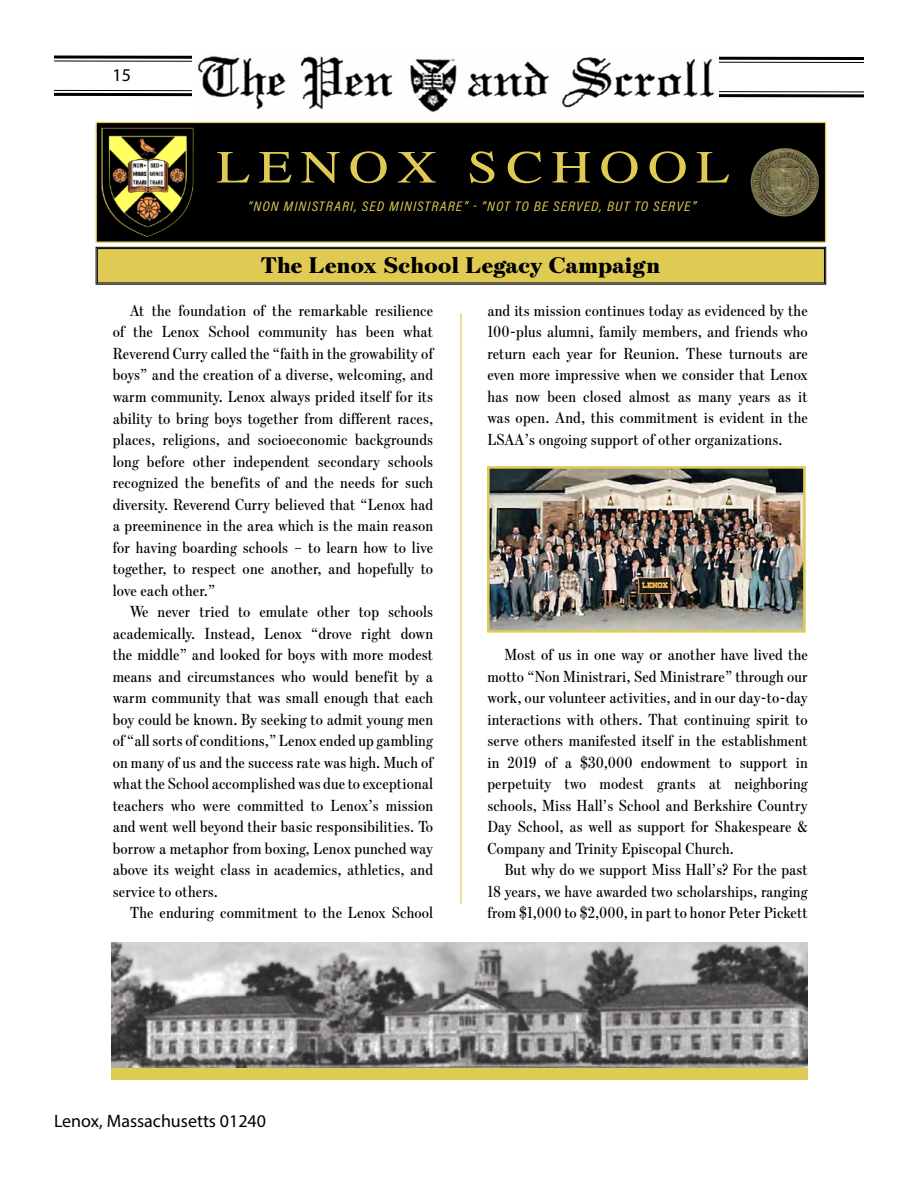
<style>
.page{position:relative;width:918px;height:1188px;background:#fff}
.page>*{position:absolute;margin:0;border:0;box-sizing:border-box;transform-origin:0 0}
.t1{font:46.05px "Times";letter-spacing:.15em;color:#dfcb53;scale:1.2 1}
.t2{font:900 22.8px "Escrow";letter-spacing:.02em;color:#000}
.t3{font:18px "Myriad Pro";color:#000}
.t4{font:16.2px/21.5px "Escrow Cond";letter-spacing:.01em;color:#000;text-align:justify}
.t5{font:italic 13.95px "Acumin Pro Cond";letter-spacing:.07em;color:#dfcb53;scale:1.1 1}
</style>
<div class="page">
<svg style="left:54px;top:55px;width:810px;height:8px"></svg>
<svg style="left:54px;top:89px;width:810px;height:9px"></svg>
<img style="left:193px;top:55px;width:525px;height:58px">
<img style="left:112px;top:942px;width:696px;height:126px">
<div style="left:96px;top:122px;width:730px;height:120px;background:#000"></div>
<div style="left:96px;top:122px;width:730px;height:121px;border:1px solid #dfcb53"></div>
<div style="left:102px;top:128px;width:92px;height:109px;background:#dfcb53;opacity:.75"></div>
<img style="left:102px;top:128px;width:13px;height:89px">
<svg style="left:95px;top:246px;width:732px;height:39px;background:#d1bf56"></svg>
<div style="left:97px;top:248px;width:728px;height:35px;border:1px solid #000"></div>
<div style="left:112px;top:1069px;width:696px;height:11px;background:#dfcb53"></div>
<hr style="left:460px;top:313px;width:2px;height:591px;background:#dfcb53">
<svg style="left:772px;top:148px;width:13px;height:3px"></svg>
<img style="left:491px;top:470px;width:311px;height:159px">
<div style="left:487px;top:466px;width:319px;height:167px;border:3px solid #dfcb53"></div>
<p class="t3" style="left:113px;top:64px;width:20px">15</p>
<h1 class="t1" style="left:217px;top:124px;width:429px">LENOX SCHOOL</h1>
<p class="t5" style="left:248px;top:197px;width:409px">“NON MINISTRARI, SED MINISTRARE” - “NOT TO BE SERVED, BUT TO SERVE”</p>
<h2 class="t2" style="left:261px;top:250px;width:401px">The Lenox School Legacy Campaign</h2>
<p class="t4" style="left:113px;top:299px;width:322px;text-indent:17px">At the foundation of the remarkable resilience of the Lenox School community has been what Reverend Curry called the “faith in the growability of boys” and the creation of a diverse, welcoming, and warm community. Lenox always prided itself for its ability to bring boys together from different races, places, religions, and socioeconomic backgrounds long before other independent secondary schools recognized the benefits of and the needs for such diversity. Reverend Curry believed that “Lenox had a preeminence in the area which is the main reason for having boarding schools – to learn how to live together, to respect one another, and hopefully to love each other.”</p>
<p class="t4" style="left:113px;top:600px;width:322px;text-indent:17px">We never tried to emulate other top schools academically. Instead, Lenox “drove right down the middle” and looked for boys with more modest means and circumstances who would benefit by a warm community that was small enough that each boy could be known. By seeking to admit young men of “all sorts of conditions,” Lenox ended up gambling on many of us and the success rate was high. Much of what the School accomplished was due to exceptional teachers who were committed to Lenox’s mission and went well beyond their basic responsibilities. To borrow a metaphor from boxing, Lenox punched way above its weight class in academics, athletics, and service to others.</p>
<p class="t4" style="left:130px;top:902px;width:305px">The enduring commitment to the Lenox School</p>
<p class="t4" style="left:487px;top:299px;width:322px">and its mission continues today as evidenced by the 100-plus alumni, family members, and friends who return each year for Reunion. These turnouts are even more impressive when we consider that Lenox has now been closed almost as many years as it was open. And, this commitment is evident in the LSAA’s ongoing support of other organizations.</p>
<p class="t4" style="left:487px;top:643px;width:322px;text-indent:17px">Most of us in one way or another have lived the motto “Non Ministrari, Sed Ministrare” through our work, our volunteer activities, and in our day-to-day interactions with others. That continuing spirit to serve others manifested itself in the establishment in 2019 of a $30,000 endowment to support in perpetuity two modest grants at neighboring schools, Miss Hall’s School and Berkshire Country Day School, as well as support for Shakespeare &amp; Company and Trinity Episcopal Church.</p>
<p class="t4" style="left:487px;top:859px;width:322px;text-indent:17px">But why do we support Miss Hall’s? For the past 18 years, we have awarded two scholarships, ranging from $1,000 to $2,000, in part to honor Peter Pickett</p>
<p class="t3" style="left:54px;top:1110px;width:214px">Lenox, Massachusetts 01240</p>
</div>
